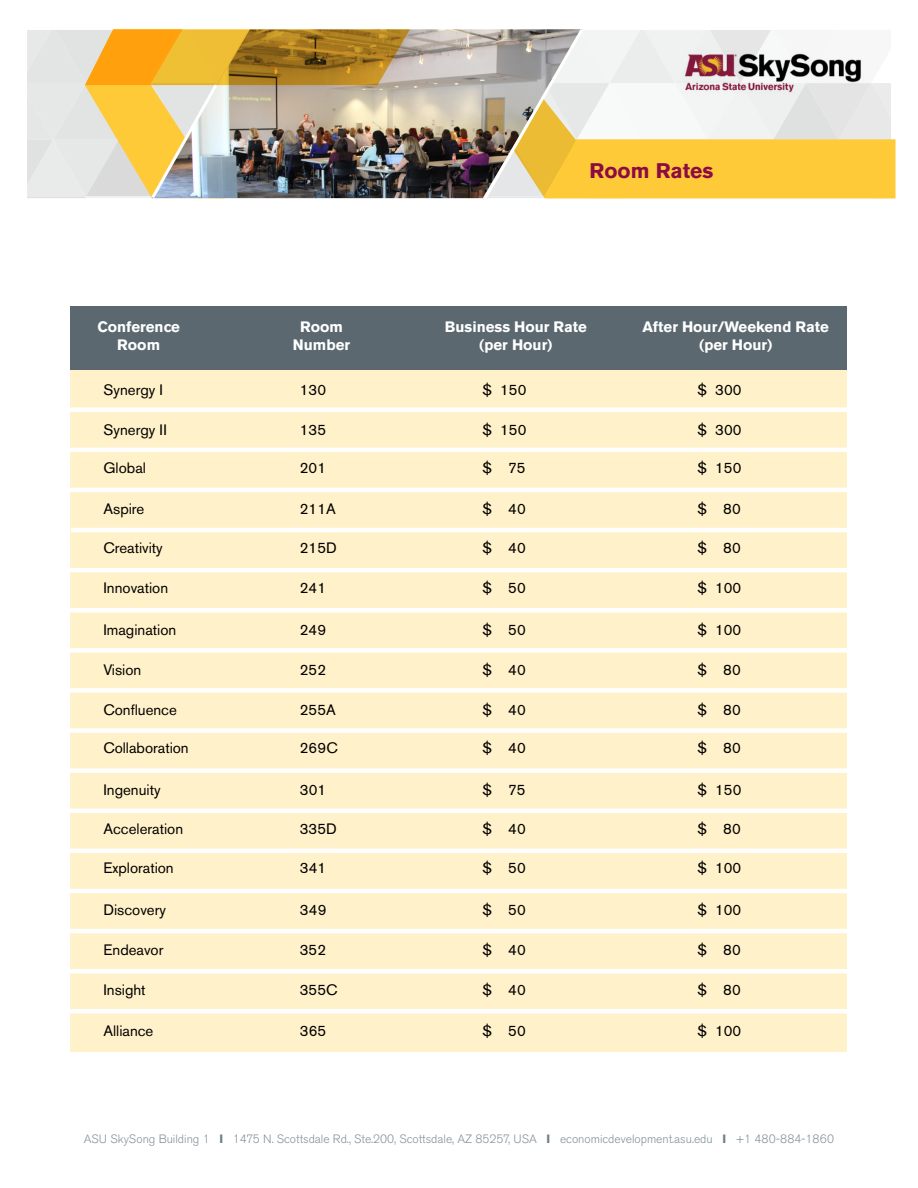
<style>
.page{position:relative;width:918px;height:1188px;background:#fff}
.page>*{position:absolute;margin:0;border:0;box-sizing:border-box;transform-origin:0 0}
.t1{font:700 21px "Akzidenz Grotesk Std";color:#8c0b42}
.t2{font:15px "Akzidenz Grotesk BE";color:#000}
.t3{font:700 15px/18px "Akzidenz Grotesk BE";color:#fff;text-align:center}
.t4{font:300 12px "Akzidenz Grotesk BE";color:#849199}
.s1{font-weight:700;color:#6f7d85}
</style>
<div class="page">
<div style="left:71px;top:370px;width:776px;height:682px;background:#fff1c9"></div>
<div style="left:71px;top:306px;width:776px;height:64px;background:#5b6870"></div>
<div style="left:0;top:407px;width:918px;height:5px;background:#fff"></div>
<hr style="left:0;top:448px;width:918px;height:4px;background:#fff">
<hr style="left:0;top:488px;width:918px;height:4px;background:#fff">
<hr style="left:71px;top:528px;width:776px;height:4px;background:#fff">
<hr style="left:0;top:568px;width:918px;height:4px;background:#fff">
<div style="left:0;top:608px;width:918px;height:5px;background:#fff"></div>
<div style="left:0;top:648px;width:918px;height:5px;background:#fff"></div>
<div style="left:0;top:688px;width:918px;height:5px;background:#fff"></div>
<div style="left:0;top:728px;width:918px;height:5px;background:#fff"></div>
<div style="left:0;top:768px;width:918px;height:5px;background:#fff"></div>
<hr style="left:0;top:809px;width:918px;height:4px;background:#fff">
<hr style="left:0;top:849px;width:918px;height:4px;background:#fff">
<hr style="left:0;top:889px;width:918px;height:4px;background:#fff">
<hr style="left:0;top:929px;width:918px;height:4px;background:#fff">
<hr style="left:0;top:969px;width:918px;height:4px;background:#fff">
<div style="left:0;top:1009px;width:918px;height:5px;background:#fff"></div>
<img style="left:27px;top:29px;width:869px;height:170px">
<h1 class="t1" style="left:590px;top:159px;width:125px">Room Rates</h1>
<p class="t3" style="left:97px;top:318px;width:84px">Conference<br>Room</p>
<p class="t3" style="left:445px;top:318px;width:144px">Business Hour Rate (per Hour)</p>
<p class="t3" style="left:643px;top:318px;width:188px">After Hour/Weekend Rate (per Hour)</p>
<p class="t3" style="left:293px;top:318px;width:59px">Room<br>Number</p>
<p class="t2" style="left:103px;top:380px;width:61px">Synergy I</p>
<p class="t2" style="left:300px;top:380px;width:28px">130</p>
<p class="t2" style="left:483px;top:380px;width:46px">$ 150</p>
<p class="t2" style="left:698px;top:380px;width:46px">$ 300</p>
<p class="t2" style="left:103px;top:421px;width:65px">Synergy II</p>
<p class="t2" style="left:103px;top:459px;width:44px">Global</p>
<p class="t2" style="left:103px;top:500px;width:42px">Aspire</p>
<p class="t2" style="left:103px;top:539px;width:61px">Creativity</p>
<p class="t2" style="left:103px;top:579px;width:66px">Innovation</p>
<p class="t2" style="left:103px;top:621px;width:74px">Imagination</p>
<p class="t2" style="left:103px;top:660px;width:39px">Vision</p>
<p class="t2" style="left:103px;top:701px;width:75px">Confluence</p>
<p class="t2" style="left:103px;top:739px;width:87px">Collaboration</p>
<p class="t2" style="left:103px;top:781px;width:59px">Ingenuity</p>
<p class="t2" style="left:103px;top:820px;width:81px">Acceleration</p>
<p class="t2" style="left:103px;top:859px;width:72px">Exploration</p>
<p class="t2" style="left:103px;top:901px;width:64px">Discovery</p>
<p class="t2" style="left:103px;top:940px;width:62px">Endeavor</p>
<p class="t2" style="left:483px;top:421px;width:46px">$ 150</p>
<p class="t2" style="left:483px;top:459px;width:45px">$ 75</p>
<p class="t2" style="left:483px;top:500px;width:45px">$ 40</p>
<p class="t2" style="left:483px;top:539px;width:45px">$ 40</p>
<p class="t2" style="left:483px;top:579px;width:45px">$ 50</p>
<p class="t2" style="left:483px;top:621px;width:45px">$ 50</p>
<p class="t2" style="left:483px;top:660px;width:45px">$ 40</p>
<p class="t2" style="left:483px;top:701px;width:45px">$ 40</p>
<p class="t2" style="left:483px;top:739px;width:45px">$ 40</p>
<p class="t2" style="left:483px;top:781px;width:45px">$ 75</p>
<p class="t2" style="left:483px;top:820px;width:45px">$ 40</p>
<p class="t2" style="left:483px;top:859px;width:45px">$ 50</p>
<p class="t2" style="left:483px;top:901px;width:45px">$ 50</p>
<p class="t2" style="left:483px;top:940px;width:45px">$ 40</p>
<p class="t2" style="left:698px;top:421px;width:46px">$ 300</p>
<p class="t2" style="left:698px;top:459px;width:46px">$ 150</p>
<p class="t2" style="left:698px;top:500px;width:45px">$ 80</p>
<p class="t2" style="left:698px;top:539px;width:45px">$ 80</p>
<p class="t2" style="left:698px;top:579px;width:45px">$ 100</p>
<p class="t2" style="left:698px;top:621px;width:45px">$ 100</p>
<p class="t2" style="left:698px;top:660px;width:45px">$ 80</p>
<p class="t2" style="left:698px;top:701px;width:45px">$ 80</p>
<p class="t2" style="left:698px;top:739px;width:45px">$ 80</p>
<p class="t2" style="left:698px;top:781px;width:46px">$ 150</p>
<p class="t2" style="left:698px;top:820px;width:45px">$ 80</p>
<p class="t2" style="left:698px;top:859px;width:45px">$ 100</p>
<p class="t2" style="left:698px;top:901px;width:45px">$ 100</p>
<p class="t2" style="left:698px;top:940px;width:45px">$ 80</p>
<p class="t2" style="left:300px;top:421px;width:28px">135</p>
<p class="t2" style="left:300px;top:459px;width:28px">201</p>
<p class="t2" style="left:300px;top:500px;width:37px">211A</p>
<p class="t2" style="left:300px;top:539px;width:38px">215D</p>
<p class="t2" style="left:300px;top:579px;width:28px">241</p>
<p class="t2" style="left:300px;top:621px;width:28px">249</p>
<p class="t2" style="left:300px;top:660px;width:28px">252</p>
<p class="t2" style="left:300px;top:701px;width:37px">255A</p>
<p class="t2" style="left:300px;top:739px;width:39px">269C</p>
<p class="t2" style="left:300px;top:781px;width:28px">301</p>
<p class="t2" style="left:300px;top:820px;width:38px">335D</p>
<p class="t2" style="left:300px;top:859px;width:28px">341</p>
<p class="t2" style="left:300px;top:901px;width:28px">349</p>
<p class="t2" style="left:300px;top:940px;width:28px">352</p>
<p class="t2" style="left:103px;top:981px;width:44px">Insight</p>
<p class="t2" style="left:300px;top:981px;width:39px">355C</p>
<p class="t2" style="left:483px;top:981px;width:45px">$ 40</p>
<p class="t2" style="left:698px;top:981px;width:45px">$ 80</p>
<p class="t2" style="left:103px;top:1022px;width:51px">Alliance</p>
<p class="t2" style="left:300px;top:1022px;width:28px">365</p>
<p class="t2" style="left:483px;top:1022px;width:45px">$ 50</p>
<p class="t2" style="left:698px;top:1022px;width:45px">$ 100</p>
<p class="t4" style="left:84px;top:1132px;width:752px">ASU SkySong Building 1 <span class="s1">I</span> 1475 N. Scottsdale Rd., Ste.200, Scottsdale, AZ 85257, USA <span class="s1">I</span> economicdevelopment.asu.edu <span class="s1">I</span> +1 480-884-1860</p>
</div>
